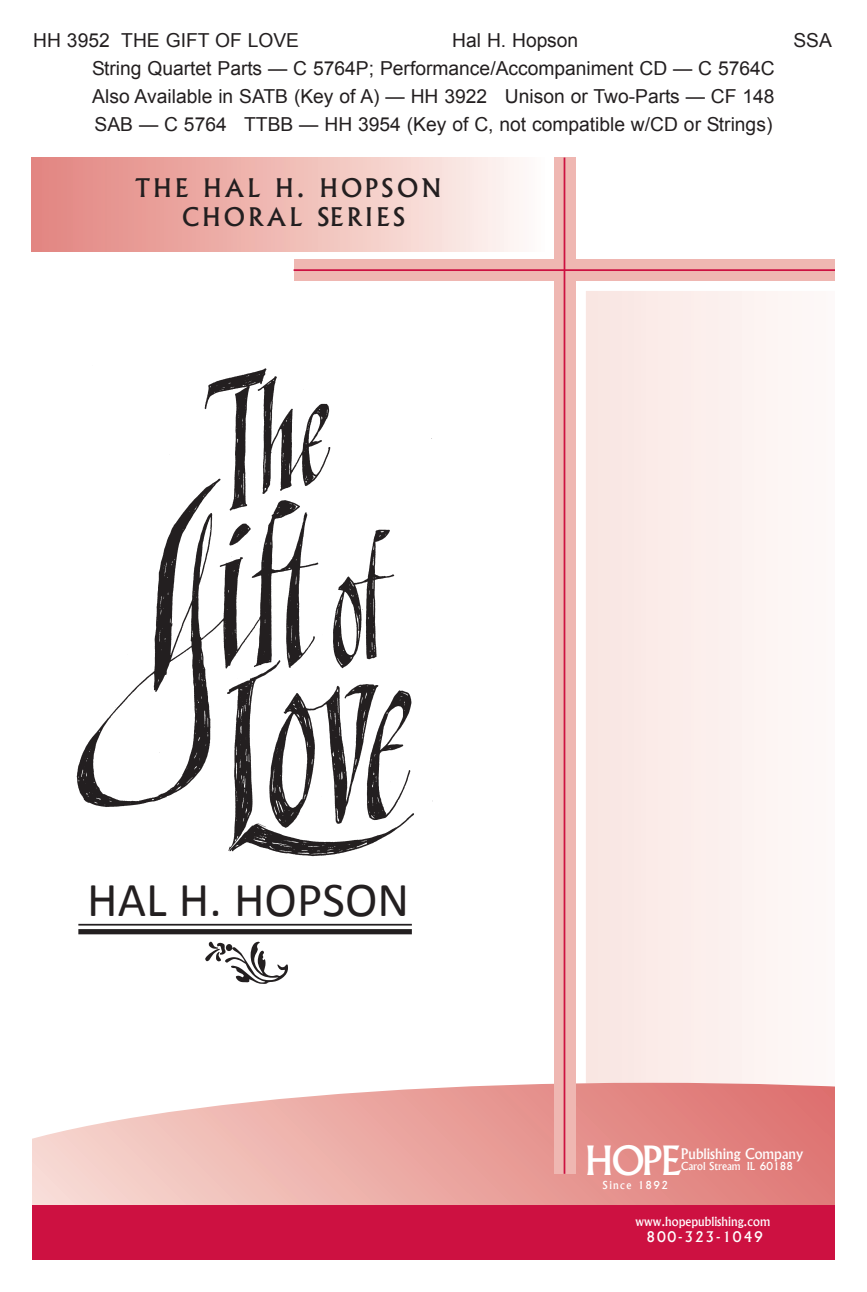
<style>
.page{position:relative;width:867px;height:1292px;background:#fff}
.page>*{position:absolute;margin:0;border:0;box-sizing:border-box;transform-origin:0 0}
.t1{font:80.5px "Fleurons";color:#231f20}
.t2{font:49px "Calibri";color:#231f20}
.t3{font:500 38.5px "Albertus";color:#fff}
.t4{font:500 24.5px/29.4px "Albertus";letter-spacing:.125em;color:#231f20;text-align:center}
.t5{font:19.25px/28px "Arial";color:#231f20;text-align:justify}
.t6{font:500 14px "Albertus";letter-spacing:.125em;color:#fff}
.t7{font:500 12.25px "Albertus";color:#fff}
.t8{font:500 10.5px "Albertus";color:#fff}
</style>
<div class="page">
<svg style="left:575px;top:281px;width:215px;height:801px"></svg>
<svg style="left:32px;top:1082px;width:803px;height:123px;background:#ebaca7"></svg>
<div style="left:0;top:1205px;width:866px;height:87px;background:#cd1141"></div>
<div style="left:0;top:126px;width:32px;height:1166px;background:#fff"></div>
<div style="left:0;top:1260px;width:864px;height:32px;background:#fff"></div>
<div style="left:32px;top:158px;width:512px;height:93px;background:linear-gradient(to right,#e2827c,#fef9f5)"></div>
<div style="left:553px;top:158px;width:22px;height:1015px;background:#efb7b2"></div>
<div style="left:294px;top:260px;width:541px;height:21px;background:#efb7b2"></div>
<hr style="left:563px;top:157px;width:2px;height:1016px;background:#cd1141">
<hr style="left:293px;top:269px;width:573px;height:2px;background:#cd1141">
<div style="left:835px;top:150px;width:31px;height:1142px;background:#fff"></div>
<img style="left:76px;top:368px;width:357px;height:489px">
<hr style="left:78px;top:923px;width:334px;height:2px;background:#231f20">
<div style="left:78px;top:929px;width:334px;height:5px;background:#231f20"></div>
<p class="t5" style="left:33px;top:27px;width:267px">HH 3952 THe GifT of Love</p>
<p class="t5" style="left:452px;top:27px;width:127px">Hal H. Hopson</p>
<p class="t5" style="left:793px;top:27px;width:40px">SSA</p>
<p class="t5" style="left:92px;top:55px;width:684px">String Quartet Parts — C 5764P; Performance/Accompaniment CD — C 5764C Also Available in SATB (Key of A) — HH 3922 Unison or Two-Parts — Cf 148<br>SAB — C 5764 TTBB — HH 3954 (Key of C, not compatible w/CD or Strings)</p>
<p class="t4" style="left:135px;top:173px;width:308px">The hal h. hopson choral series</p>
<h2 class="t2" style="left:87px;top:879px;width:323px">HAL H. HOPSON</h2>
<h1 class="t1" style="left:203px;top:900px;width:89px">G</h1>
<h3 class="t3" style="left:584px;top:1137px;width:98px">hope</h3>
<p class="t8" style="left:602px;top:1178px;width:67px">since 1892</p>
<p class="t6" style="left:681px;top:1145px;width:123px">publishing company</p>
<p class="t8" style="left:681px;top:1159px;width:113px">carol stream il 60188</p>
<p class="t7" style="left:635px;top:1214px;width:136px">www.hopepublishing.com</p>
<p class="t6" style="left:646px;top:1228px;width:118px">800-323-1049</p>
</div>
